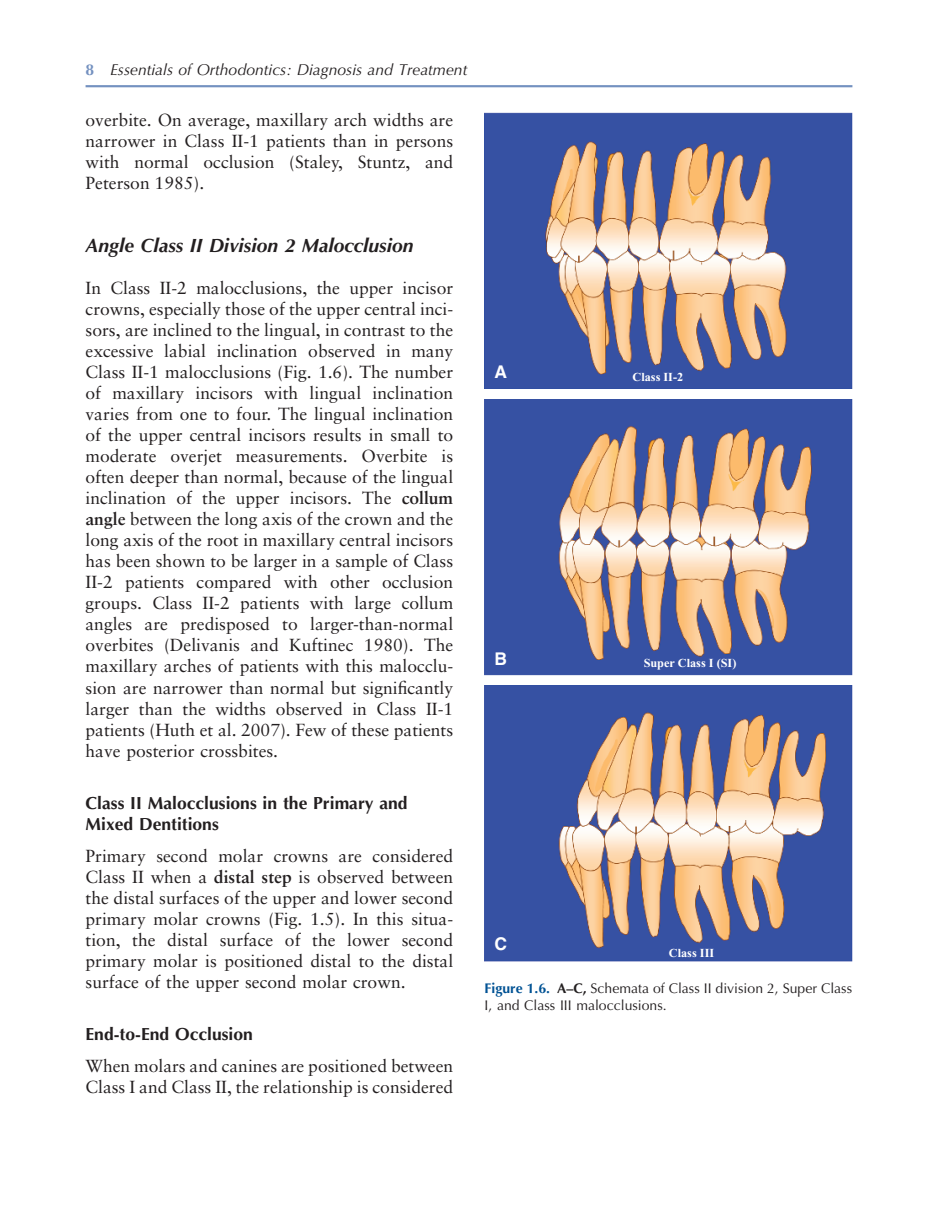
<style>
.page{position:relative;width:938px;height:1221px;background:#fff}
.page>*{position:absolute;margin:0;border:0;box-sizing:border-box;transform-origin:0 0}
.t1{font:italic 700 19.25px "Optima";color:#231f20}
.t2{font:17.5px/21px "Sabon";color:#231f20;text-align:justify}
.t3{font:700 17.5px/21px "Optima";color:#231f20}
.t4{font:700 17.5px "Helvetica LT Std";color:#fff}
.t5{font:italic 15.75px "Optima";color:#231f20}
.t6{font:14px/17.5px "Optima";color:#231f20}
.t7{font:700 12.25px "Times New Roman";color:#fff}
.s1{font-weight:700;font-style:normal;color:#7491c0}
.s2{font-weight:700}
.s3{font-weight:700;color:#005294}
</style>
<div class="page">
<hr style="left:86px;top:85px;width:766px;height:2px;background:#7491c0">
<img style="left:485px;top:399px;width:367px;height:276px">
<img style="left:485px;top:685px;width:367px;height:276px">
<img style="left:484px;top:113px;width:368px;height:276px">
<p class="t5" style="left:86px;top:63px;width:383px"><span class="s1">8</span> Essentials of Orthodontics: Diagnosis and Treatment</p>
<p class="t2" style="left:86px;top:111px;width:369px">overbite. On average, maxillary arch widths are narrower in Class II - 1 patients than in persons with normal occlusion (Staley, Stuntz, and Peterson 1985 ).</p>
<p class="t1" style="left:86px;top:238px;width:329px">Angle Class II Division 2 Malocclusion</p>
<p class="t2" style="left:86px;top:279px;width:369px">In Class II - 2 malocclusions, the upper incisor crowns, especially those of the upper central inci&shy;sors, are inclined to the lingual, in contrast to the excessive labial inclination observed in many Class II - 1 malocclusions (Fig. 1.6 ). The number of maxillary incisors with lingual inclination varies from one to four. The lingual inclination of the upper central incisors results in small to moderate overjet measurements. Overbite is often deeper than normal, because of the lingual inclination of the upper incisors. The <span class="s2">collum angle</span> between the long axis of the crown and the long axis of the root in maxillary central incisors has been shown to be larger in a sample of Class II - 2 patients compared with other occlusion groups. Class II - 2 patients with large collum angles are predisposed to larger - than - normal overbites (Delivanis and Kuftinec 1980 ). The maxillary arches of patients with this malocclu&shy;sion are narrower than normal but significantly larger than the widths observed in Class II - 1 patients (Huth et al. 2007 ). Few of these patients have posterior crossbites.</p>
<p class="t3" style="left:86px;top:794px;width:323px">Class II Malocclusions in the Primary and<br>Mixed Dentitions</p>
<p class="t2" style="left:86px;top:846px;width:369px">Primary second molar crowns are considered Class II when a <span class="s2">distal step</span> is observed between the distal surfaces of the upper and lower second primary molar crowns (Fig. 1.5 ). In this situa&shy;tion, the distal surface of the lower second primary molar is positioned distal to the distal surface of the upper second molar crown.</p>
<p class="t3" style="left:86px;top:1025px;width:169px">End - to - End Occlusion</p>
<p class="t2" style="left:86px;top:1056px;width:369px">When molars and canines are positioned between<br>Class I and Class II, the relationship is considered</p>
<p class="t4" style="left:494px;top:362px;width:14px">A</p>
<p class="t4" style="left:494px;top:648px;width:14px">B</p>
<p class="t4" style="left:494px;top:934px;width:14px">C</p>
<p class="t7" style="left:632px;top:373px;width:52px">Class II-2</p>
<p class="t7" style="left:643px;top:659px;width:94px">Super Class I (SI)</p>
<p class="t7" style="left:669px;top:948px;width:47px">Class III</p>
<p class="t6" style="left:484px;top:980px;width:369px"><span class="s3">Figure 1.6.</span> <span class="s2">A – C,</span> Schemata of Class II division 2, Super Class<br>I, and Class III malocclusions.</p>
</div>
